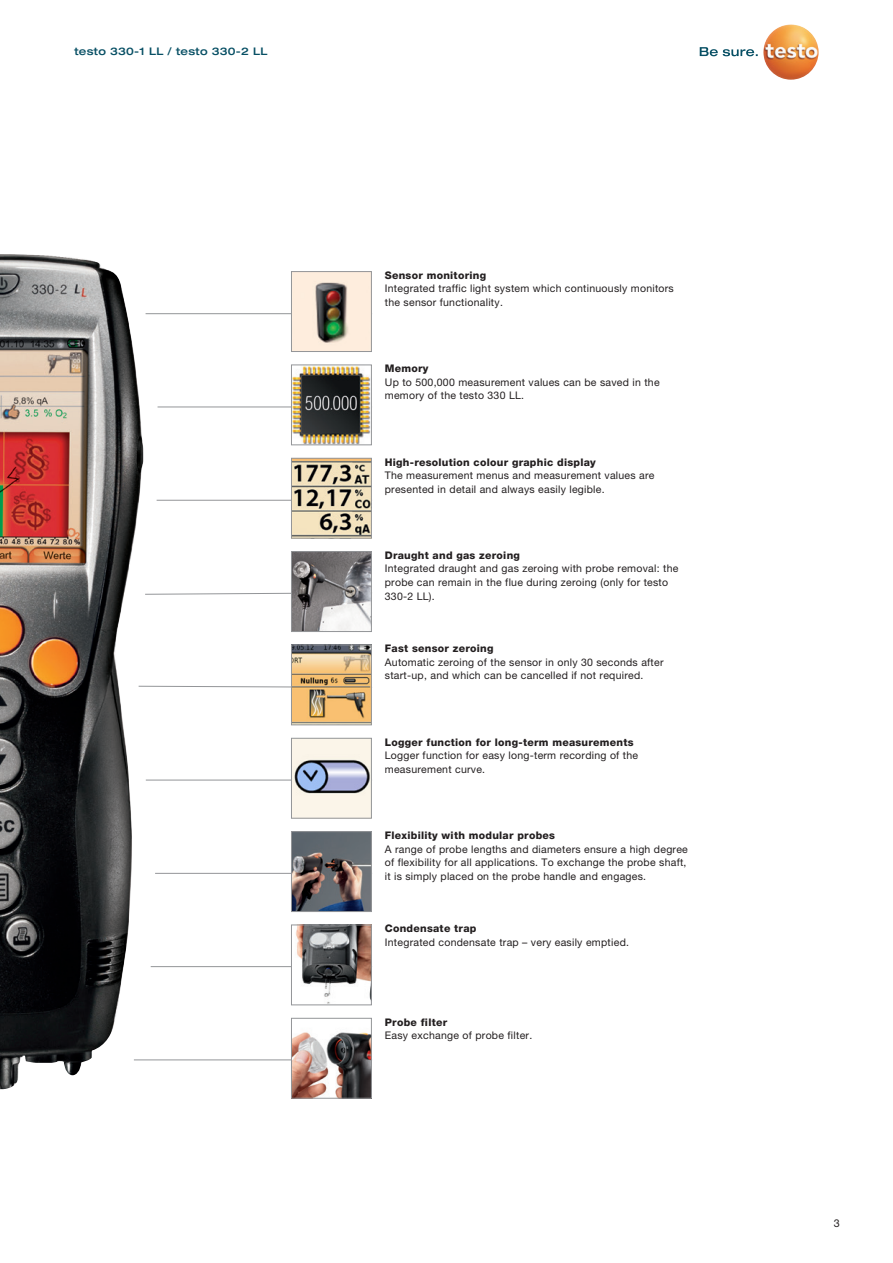
<style>
.page{position:relative;width:893px;height:1263px;background:#fff}
.page>*{position:absolute;margin:0;border:0;box-sizing:border-box;transform-origin:0 0}
.t1{font:10.8px "Helvetica Neue LTW1 G";color:#231f20}
.t2{font:10.5px/13.5px "Helvetica Neue LTW1 G";letter-spacing:.025em;color:#231f20}
.t3{font:800 10.5px "Helvetica Neue LTW1 G";letter-spacing:.025em;color:#231f20}
.t4{font:500 expanded 10.5px "Helvetica Neue LTW1 G";letter-spacing:.025em;color:#074f64}
</style>
<div class="page">
<hr style="left:146px;top:313px;width:226px;height:1px;background:#939598">
<hr style="left:158px;top:407px;width:214px;height:1px;background:#939598">
<hr style="left:157px;top:500px;width:215px;height:1px;background:#939598">
<svg style="left:145px;top:592px;width:146px;height:3px"></svg>
<svg style="left:143px;top:685px;width:148px;height:3px"></svg>
<hr style="left:146px;top:780px;width:226px;height:1px;background:#939598">
<hr style="left:155px;top:873px;width:217px;height:1px;background:#939598">
<hr style="left:151px;top:966px;width:221px;height:1px;background:#939598">
<hr style="left:134px;top:1059px;width:238px;height:1px;background:#939598">
<img style="left:293px;top:833px;width:77px;height:77px">
<div style="left:291px;top:831px;width:81px;height:81px;border:1px solid #939598"></div>
<img style="left:293px;top:273px;width:77px;height:77px">
<div style="left:291px;top:271px;width:81px;height:81px;border:1px solid #939598"></div>
<img style="left:293px;top:367px;width:77px;height:76px">
<div style="left:291px;top:365px;width:81px;height:80px;border:1px solid #939598"></div>
<img style="left:293px;top:460px;width:77px;height:76px">
<div style="left:291px;top:458px;width:81px;height:80px;border:1px solid #939598"></div>
<img style="left:293px;top:553px;width:77px;height:77px">
<div style="left:291px;top:551px;width:81px;height:81px;border:1px solid #939598"></div>
<img style="left:293px;top:647px;width:77px;height:76px">
<div style="left:291px;top:645px;width:81px;height:80px;border:1px solid #939598"></div>
<img style="left:293px;top:740px;width:77px;height:76px">
<div style="left:291px;top:738px;width:81px;height:80px;border:1px solid #939598"></div>
<img style="left:293px;top:927px;width:77px;height:76px">
<div style="left:291px;top:925px;width:81px;height:80px;border:1px solid #939598"></div>
<img style="left:293px;top:1032px;width:77px;height:64px">
<div style="left:291px;top:1018px;width:81px;height:80px;border:1px solid #939598"></div>
<img style="left:0;top:254px;width:143px;height:835px">
<svg style="left:700px;top:47px;width:58px;height:9px"></svg>
<img style="left:763px;top:24px;width:56px;height:56px;border-radius:28px">
<p class="t4" style="left:74px;top:44px;width:195px">testo 330-1 LL / testo 330-2 LL</p>
<p class="t3" style="left:385px;top:269px;width:103px">Sensor monitoring</p>
<p class="t2" style="left:385px;top:282px;width:291px">Integrated traffic light system which continuously monitors the sensor functionality.</p>
<p class="t3" style="left:385px;top:362px;width:45px">Memory</p>
<p class="t2" style="left:385px;top:375px;width:276px">Up to 500,000 measurement values can be saved in the memory of the testo 330 LL.</p>
<p class="t3" style="left:385px;top:456px;width:212px">High-resolution colour graphic display</p>
<p class="t2" style="left:385px;top:469px;width:271px">The measurement menus and measurement values are presented in detail and always easily legible.</p>
<p class="t3" style="left:385px;top:549px;width:137px">Draught and gas zeroing</p>
<p class="t2" style="left:385px;top:562px;width:295px">Integrated draught and gas zeroing with probe removal: the probe can remain in the flue during zeroing (only for testo<br>330-2 LL).</p>
<p class="t3" style="left:385px;top:642px;width:110px">Fast sensor zeroing</p>
<p class="t2" style="left:385px;top:655px;width:280px">Automatic zeroing of the sensor in only 30 seconds after start-up, and which can be cancelled if not required.</p>
<p class="t3" style="left:385px;top:736px;width:250px">Logger function for long-term measurements</p>
<p class="t2" style="left:385px;top:749px;width:255px">Logger function for easy long-term recording of the measurement curve.</p>
<p class="t3" style="left:385px;top:829px;width:172px">Flexibility with modular probes</p>
<p class="t2" style="left:385px;top:842px;width:305px">A range of probe lengths and diameters ensure a high degree of flexibility for all applications. To exchange the probe shaft, it is simply placed on the probe handle and engages.</p>
<p class="t3" style="left:385px;top:922px;width:93px">Condensate trap</p>
<p class="t2" style="left:385px;top:935px;width:246px">Integrated condensate trap – very easily emptied.</p>
<p class="t3" style="left:385px;top:1016px;width:64px">Probe filter</p>
<p class="t2" style="left:385px;top:1028px;width:149px">Easy exchange of probe filter.</p>
<p class="t1" style="left:834px;top:1217px;width:8px">3</p>
</div>
